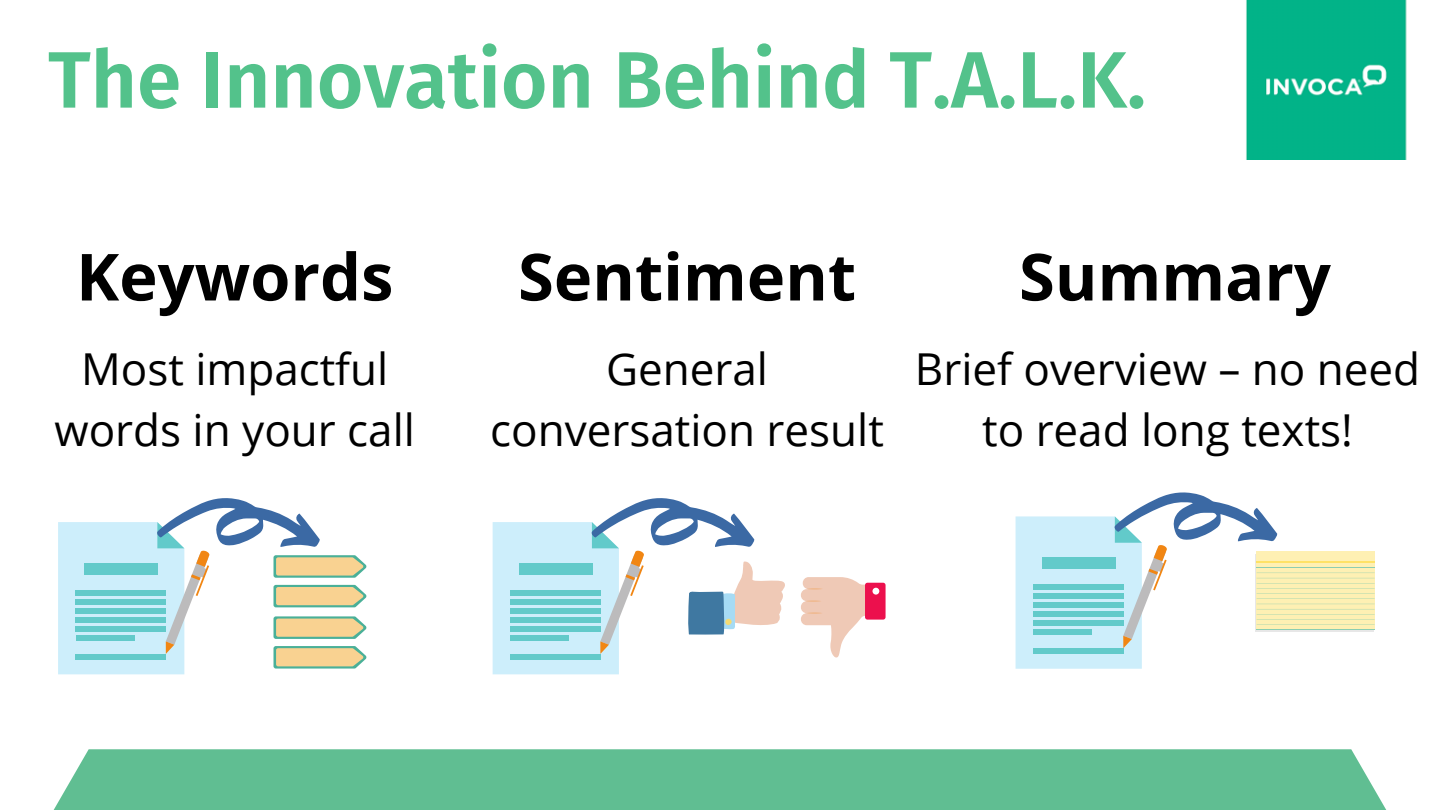
<style>
.page{position:relative;width:1440px;height:810px;background:#fff}
.page>*{position:absolute;margin:0;border:0;box-sizing:border-box;transform-origin:0 0}
.t1{font:600 80px "Fira Sans";color:#53c28b}
.t2{font:700 65px "Open Sans";color:#000}
.t3{font:44px/61.5px "Open Sans";color:#000;text-align:center}
</style>
<div class="page">
<div style="left:54px;top:749px;width:1332px;height:61px;background:#60be92"></div>
<img style="left:1246px;top:0;width:161px;height:159px">
<svg style="left:58px;top:498px;width:308px;height:176px"></svg>
<svg style="left:493px;top:498px;width:292px;height:176px"></svg>
<div style="left:865px;top:583px;width:21px;height:37px;background:#ec104d;border-radius:2px"></div>
<div style="left:872px;top:588px;width:7px;height:7px;background:#fff;border-radius:50%"></div>
<svg style="left:801px;top:577px;width:71px;height:81px"></svg>
<svg style="left:1016px;top:492px;width:261px;height:177px"></svg>
<div style="left:1257px;top:552px;width:118px;height:78px;background:#fee266;opacity:.5"></div>
<hr style="left:1257px;top:561px;width:118px;height:1px;background:#fee266">
<hr style="left:1257px;top:562px;width:118px;height:1px;background:#fee266">
<hr style="left:1257px;top:568px;width:118px;height:1px;background:#8ccdb0">
<hr style="left:1257px;top:625px;width:118px;height:1px;background:#8ccdb0">
<hr style="left:1257px;top:619px;width:118px;height:1px;background:#8ccdb0">
<hr style="left:1257px;top:614px;width:118px;height:1px;background:#8ccdb0">
<hr style="left:1257px;top:609px;width:118px;height:1px;background:#8ccdb0">
<hr style="left:1257px;top:604px;width:118px;height:1px;background:#8ccdb0">
<hr style="left:1257px;top:599px;width:118px;height:1px;background:#8ccdb0">
<hr style="left:1257px;top:593px;width:118px;height:1px;background:#8ccdb0">
<hr style="left:1257px;top:588px;width:118px;height:1px;background:#8ccdb0">
<hr style="left:1257px;top:583px;width:118px;height:1px;background:#8ccdb0">
<hr style="left:1257px;top:578px;width:118px;height:1px;background:#8ccdb0">
<hr style="left:1257px;top:573px;width:118px;height:1px;background:#8ccdb0">
<hr style="left:1257px;top:630px;width:118px;height:1px;background:#8ccdb0">
<h1 class="t1" style="left:48px;top:33px;width:1100px">The Innovation Behind T.A.L.K.</h1>
<h2 class="t2" style="left:76px;top:231px;width:319px">Keywords</h2>
<p class="t3" style="left:55px;top:337px;width:362px">Most impactful words in your call</p>
<h2 class="t2" style="left:518px;top:231px;width:340px">Sentiment</h2>
<p class="t3" style="left:490px;top:337px;width:395px">General conversation result</p>
<h2 class="t2" style="left:1019px;top:231px;width:313px">Summary</h2>
<p class="t3" style="left:915px;top:337px;width:507px">Brief overview – no need to read long texts!</p>
</div>
